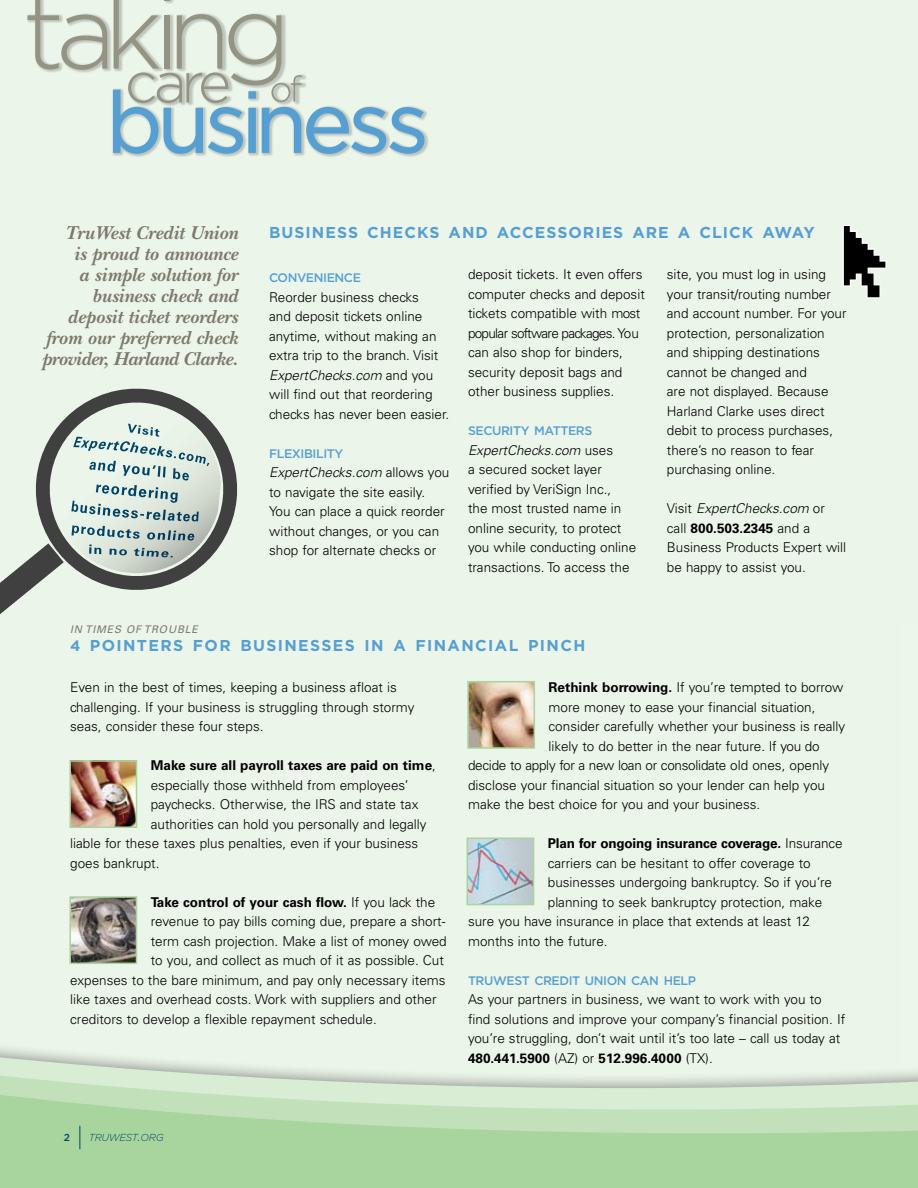
<style>
.page{position:relative;width:918px;height:1188px;background:#ecf5ea}
.page>*{position:absolute;margin:0;border:0;box-sizing:border-box;transform-origin:0 0}
.t1{font:italic 700 19.5px/21px "New Baskerville";color:#7d7a6d;text-align:right}
.t2{font:700 15.75px "Gotham";letter-spacing:.065em;color:#569fd3}
.t3{font:700 15.75px "Gotham";letter-spacing:.085em;color:#569fd3}
.t4{font:300 13.5px/19.5px "Univers";color:#000}
.t5{font:700 13.5px "Univers";letter-spacing:-.01em;color:#000}
.t6{font:300 13.5px "Univers";letter-spacing:-.02em;color:#000}
.t7{font:500 12.3px "Gotham";letter-spacing:-.035em;color:#569fd3}
.t8{font:italic 10.5px "Univers";letter-spacing:.08em;color:#7d7a6d}
.t9{font:italic 300 10.2px "Gotham";letter-spacing:-.025em;color:#00456b}
.t10{font:500 10.2px "Gotham";color:#00456b}
.s1{font-style:italic}
.s2{font-weight:700}
.s3{font-size:15px}
.s4{font-weight:300}
.s5{font-size:13.5px}
</style>
<div class="page">
<svg style="left:0;top:1048px;width:918px;height:140px"></svg>
<svg style="left:80px;top:1126px;width:1px;height:23px"></svg>
<svg style="left:27px;top:0;width:80px;height:70px"></svg>
<svg style="left:113px;top:0;width:312px;height:154px"></svg>
<div style="left:164px;top:15px;width:5px;height:54px;background:#949484"></div>
<img style="left:72px;top:763px;width:62px;height:62px">
<div style="left:69px;top:760px;width:68px;height:68px;border:2px solid #a7d59d"></div>
<img style="left:72px;top:899px;width:62px;height:62px">
<div style="left:69px;top:896px;width:68px;height:68px;border:2px solid #a7d59d"></div>
<img style="left:470px;top:684px;width:62px;height:62px">
<div style="left:467px;top:681px;width:68px;height:68px;border:2px solid #a7d59d"></div>
<img style="left:470px;top:841px;width:61px;height:61px">
<div style="left:467px;top:838px;width:67px;height:67px;border:2px solid #a7d59d"></div>
<svg style="left:83px;top:388px;width:154px;height:156px"></svg>
<svg style="left:0;top:404px;width:221px;height:210px"></svg>
<svg style="left:843px;top:225px;width:44px;height:74px"></svg>
<h1 class="t1" style="left:42px;top:222px;width:197px">TruWest Credit Union<br>is proud to announce<br>a simple solution for business check and deposit ticket reorders from our preferred check provider, Harland Clarke.</h1>
<p class="t2" style="left:269px;top:223px;width:547px">BUSINESS CHECKS AND ACCESSORIES ARE A CLICK AWAY</p>
<p class="t7" style="left:269px;top:271px;width:93px">CONVENIENCE</p>
<p class="t4" style="left:269px;top:287px;width:182px">Reorder business checks<br>and deposit tickets online anytime, without making an extra trip to the branch. Visit<br><span class="s1">ExpertChecks.com</span> and you will find out that reordering checks has never been easier.</p>
<p class="t7" style="left:269px;top:447px;width:76px">FLEXIBILITY</p>
<p class="t4" style="left:269px;top:463px;width:182px"><span class="s1">ExpertChecks.com</span> allows you to navigate the site easily.<br>You can place a quick reorder without changes, or you can shop for alternate checks or</p>
<p class="t4" style="left:468px;top:265px;width:178px">deposit tickets. It even offers computer checks and deposit tickets compatible with most popular software packages. You can also shop for binders, security deposit bags and other business supplies.</p>
<p class="t7" style="left:468px;top:424px;width:126px">SECURITY MATTERS</p>
<p class="t4" style="left:468px;top:440px;width:170px"><span class="s1">ExpertChecks.com</span> uses<br>a secured socket layer verified by VeriSign Inc.,<br>the most trusted name in online security, to protect you while conducting online transactions. To access the</p>
<p class="t4" style="left:667px;top:265px;width:181px">site, you must log in using your transit/routing number and account number. For your protection, personalization and shipping destinations cannot be changed and<br>are not displayed. Because<br>Harland Clarke uses direct debit to process purchases, there’s no reason to fear purchasing online.</p>
<p class="t4" style="left:667px;top:499px;width:181px">Visit <span class="s1">ExpertChecks.com</span> or call <span class="s2">800.503.2345</span> and a<br>Business Products Expert will be happy to assist you.</p>
<p class="t8" style="left:70px;top:623px;width:129px">IN TIMES OF TROUBLE</p>
<p class="t3" style="left:70px;top:636px;width:517px"><span class="s3">4</span> POINTERS FOR BUSINESSES IN A FINANCIAL PINCH</p>
<p class="t4" style="left:70px;top:678px;width:346px">Even in the best of times, keeping a business afloat is challenging. If your business is struggling through stormy seas, consider these four steps.</p>
<p class="t5" style="left:151px;top:758px;width:287px">Make sure all payroll taxes are paid on time<span class="s4">,</span></p>
<p class="t4" style="left:151px;top:775px;width:259px">especially those withheld from employees’</p>
<p class="t4" style="left:151px;top:795px;width:269px">paychecks. Otherwise, the IRS and state tax</p>
<p class="t4" style="left:151px;top:814px;width:277px">authorities can hold you personally and legally</p>
<p class="t4" style="left:70px;top:834px;width:350px">liable for these taxes plus penalties, even if your business</p>
<p class="t4" style="left:70px;top:853px;width:91px">goes bankrupt.</p>
<p class="t5" style="left:151px;top:894px;width:286px">Take control of your cash flow. <span class="s4">If you lack the</span></p>
<p class="t4" style="left:151px;top:912px;width:296px">revenue to pay bills coming due, prepare a short-</p>
<p class="t4" style="left:151px;top:931px;width:298px">term cash projection. Make a list of money owed</p>
<p class="t4" style="left:151px;top:951px;width:295px">to you, and collect as much of it as possible. Cut</p>
<p class="t4" style="left:70px;top:970px;width:377px">expenses to the bare minimum, and pay only necessary items</p>
<p class="t4" style="left:70px;top:990px;width:368px">like taxes and overhead costs. Work with suppliers and other</p>
<p class="t4" style="left:70px;top:1009px;width:308px">creditors to develop a flexible repayment schedule.</p>
<p class="t4" style="left:549px;top:678px;width:296px"><span class="s2">Rethink borrowing.</span> If you’re tempted to borrow</p>
<p class="t4" style="left:549px;top:697px;width:268px">more money to ease your financial situation,</p>
<p class="t4" style="left:549px;top:717px;width:298px">consider carefully whether your business is really</p>
<p class="t4" style="left:549px;top:736px;width:273px">likely to do better in the near future. If you do</p>
<p class="t6" style="left:468px;top:757px;width:363px">decide to apply for a new loan or consolidate old ones, openly</p>
<p class="t4" style="left:468px;top:775px;width:359px">disclose your financial situation so your lender can help you</p>
<p class="t4" style="left:468px;top:795px;width:294px">make the best choice for you and your business.</p>
<p class="t5" style="left:548px;top:835px;width:296px">Plan for ongoing insurance coverage. <span class="s4">Insurance</span></p>
<p class="t4" style="left:548px;top:853px;width:264px">carriers can be hesitant to offer coverage to</p>
<p class="t4" style="left:548px;top:873px;width:286px">businesses undergoing bankruptcy. So if you’re</p>
<p class="t4" style="left:548px;top:892px;width:276px">planning to seek bankruptcy protection, make</p>
<p class="t4" style="left:468px;top:912px;width:343px">sure you have insurance in place that extends at least 12</p>
<p class="t4" style="left:468px;top:931px;width:141px">months into the future.</p>
<p class="t7" style="left:468px;top:973px;width:230px">TRUWEST CREDIT UNION CAN HELP</p>
<p class="t4" style="left:468px;top:990px;width:379px">As your partners in business, we want to work with you to find solutions and improve your company’s financial position. If you’re struggling, don’t wait until it’s too late – call us today at <span class="s2">480.441.5900</span> (AZ) or <span class="s2">512.996.4000</span> (TX).</p>
<p class="t10" style="left:64px;top:1132px;width:8px">2</p>
<p class="t9" style="left:89px;top:1132px;width:76px">TRUWEST<span class="s5">.</span>ORG</p>
</div>
